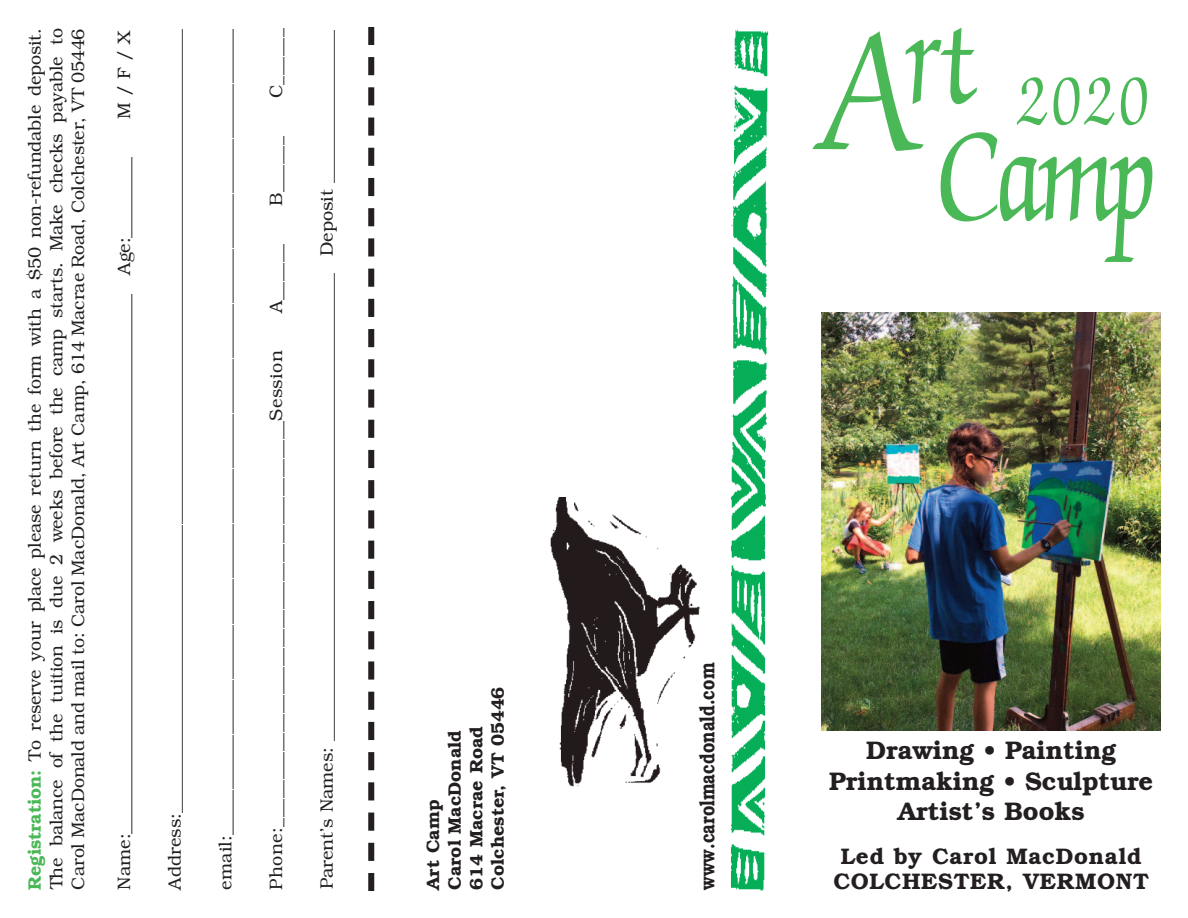
<style>
.page{position:relative;width:1188px;height:918px;background:#fff}
.page>*{position:absolute;margin:0;border:0;box-sizing:border-box;transform-origin:0 0}
.t1{font:142.5px "Zapf Chancery Std";color:#4bb857;scale:.8 1}
.t2{font:76.5px "Zapf Chancery Std";color:#4bb857;scale:.8 1}
.t3{font:600 25.5px/30.6px "Bookman Std";color:#231f20;text-align:center}
.t4{font:600 22.5px "Bookman Std";letter-spacing:.035em;color:#231f20}
.t5{font:600 21px "Bookman Std";color:#231f20;scale:.8 1}
.t6{font:300 18px/21.6px "Bookman Std";letter-spacing:-.005em;color:#231f20;text-align:justify}
.t7{font:300 18px "Bookman Std";letter-spacing:.025em;color:#231f20}
.t8{font:600 18px/21.6px "Bookman Std";color:#231f20}
.s1{font-weight:600;color:#4bb857}
.s2{font-size:193.5px}
</style>
<div class="page">
<img style="left:730px;top:29px;width:39px;height:862px">
<img style="left:550px;top:497px;width:150px;height:290px">
<svg style="left:368px;top:57px;width:6px;height:804px"></svg>
<div style="left:368px;top:27px;width:6px;height:18px;background:#231f20"></div>
<div style="left:368px;top:873px;width:6px;height:18px;background:#231f20"></div>
<img style="left:821px;top:312px;width:340px;height:418px">
<p class="t6" style="left:24px;top:890px;width:863px;rotate:-90deg"><span class="s1">Registration:</span> To reserve your place please return the form with a $50 non-refundable deposit.<br>The balance of the tuition is due 2 weeks before the camp starts. Make checks payable to Carol MacDonald and mail to: Carol MacDonald, Art Camp, 614 Macrae Road, Colchester, VT 05446</p>
<p class="t6" style="left:113px;top:119px;width:91px;rotate:-90deg">M/F/X</p>
<p class="t6" style="left:164px;top:890px;width:862px;rotate:-90deg">Address:_______________________________________________________________________________________</p>
<p class="t6" style="left:214px;top:890px;width:862px;rotate:-90deg">email:________________________________________________________________________________________</p>
<p class="t6" style="left:113px;top:890px;width:734px;rotate:-90deg">Name:____________________________________________________________ Age:_________</p>
<p class="t6" style="left:265px;top:98px;width:71px;rotate:-90deg">C______</p>
<p class="t6" style="left:316px;top:889px;width:861px;rotate:-90deg">Parent’s Names: ____________________________________________________ Deposit _________________</p>
<h2 class="t2" style="left:823px;top:69px;width:409px"><span class="s2">A</span><sup>rt</sup> 2020</h2>
<h1 class="t1" style="left:937px;top:117px;width:276px">Camp</h1>
<p class="t6" style="left:265px;top:206px;width:71px;rotate:-90deg">B______</p>
<p class="t6" style="left:265px;top:313px;width:70px;rotate:-90deg">A______</p>
<p class="t7" style="left:265px;top:890px;width:540px;rotate:-90deg">Phone:___________________________________________Session</p>
<p class="t5" style="left:695px;top:890px;width:285px;rotate:-90deg">www.carolmacdonald.com</p>
<p class="t8" style="left:444px;top:890px;width:204px;rotate:-90deg">Carol MacDonald<br>614 Macrae Road<br>Colchester, VT 05446</p>
<h3 class="t3" style="left:829px;top:735px;width:326px">Drawing • Painting<br>Printmaking • Sculpture<br>Artist’s Books</h3>
<p class="t4" style="left:841px;top:843px;width:302px">Led by Carol MacDonald</p>
<p class="t8" style="left:422px;top:890px;width:91px;rotate:-90deg">Art Camp</p>
<p class="t4" style="left:833px;top:868px;width:317px">COLCHESTER, VERMONT</p>
</div>
